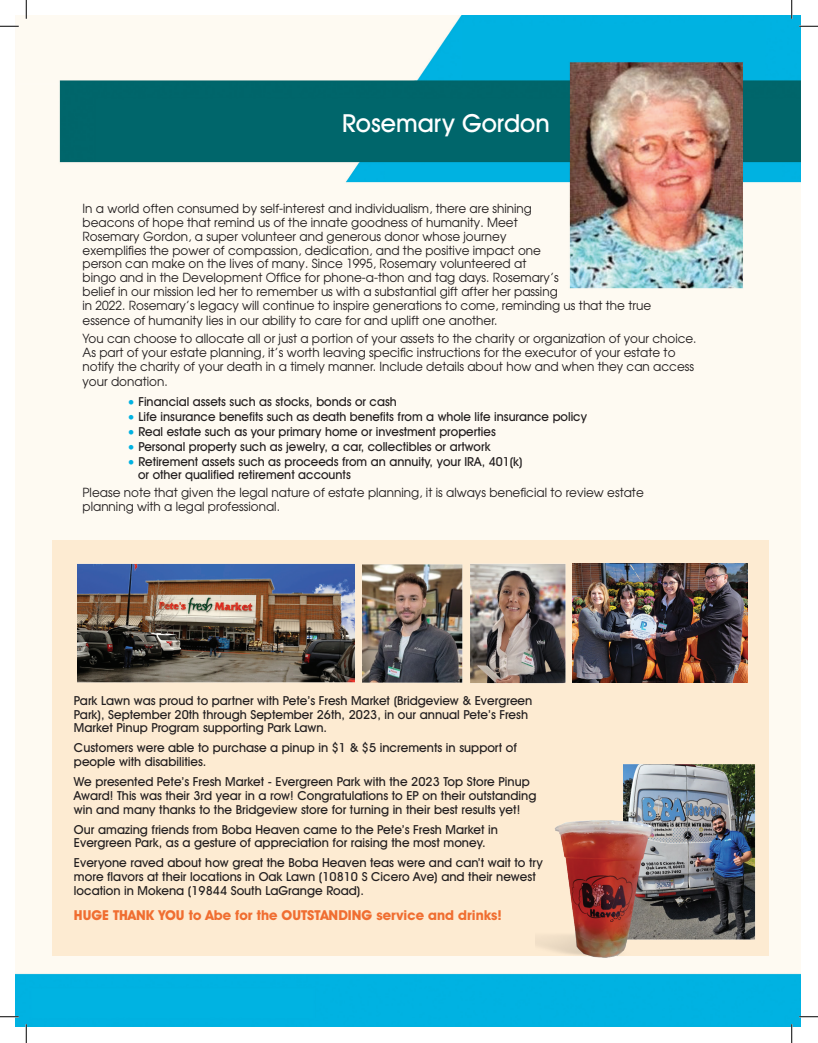
<style>
.page{position:relative;width:818px;height:1043px;background:#fff}
.page>*{position:absolute;margin:0;border:0;box-sizing:border-box;transform-origin:0 0}
.t1{font:500 25px "Avant Garde IT Cby BT";color:#fff}
.t2{font:700 13.75px "Avant Garde IT Cby BT";color:#f06e31}
.t3{font:500 12.5px/13.8px "Avant Garde IT Cby BT";color:#231f20}
.t4{font:12.5px/13.8px "Avant Garde";color:#231f20;scale:.96 1}
.s1{font-family:"Avant Garde";font-weight:400;color:#00b2e2}
</style>
<div class="page">
<img style="left:15px;top:15px;width:785px;height:1011px">
<div style="left:52px;top:539px;width:717px;height:416px;background:#fdebd2"></div>
<img style="left:535px;top:755px;width:266px;height:224px">
<img style="left:77px;top:563px;width:536px;height:121px">
<img style="left:573px;top:564px;width:174px;height:118px">
<svg style="left:0;top:25px;width:19px;height:2px"></svg>
<svg style="left:799px;top:25px;width:19px;height:2px"></svg>
<svg style="left:0;top:1015px;width:19px;height:2px"></svg>
<svg style="left:799px;top:1015px;width:19px;height:2px"></svg>
<svg style="left:25px;top:0;width:2px;height:19px"></svg>
<svg style="left:25px;top:1024px;width:2px;height:18px"></svg>
<svg style="left:790px;top:0;width:2px;height:19px"></svg>
<svg style="left:790px;top:1024px;width:2px;height:18px"></svg>
<p class="t1" style="left:342px;top:108px;width:209px">Rosemary Gordon</p>
<p class="t4" style="left:82px;top:202px;width:594px">In a world often consumed by self-interest and individualism, there are shining<br>beacons of hope that remind us of the innate goodness of humanity. Meet<br>Rosemary Gordon, a super volunteer and generous donor whose journey<br>exemplifies the power of compassion, dedication, and the positive impact one<br>person can make on the lives of many. Since 1995, Rosemary volunteered at<br>bingo and in the Development Office for phone-a-thon and tag days. Rosemary’s<br>belief in our mission led her to remember us with a substantial gift after her passing<br>in 2022. Rosemary’s legacy will continue to inspire generations to come, reminding us that the true</p>
<p class="t4" style="left:82px;top:313px;width:433px">essence of humanity lies in our ability to care for and uplift one another.</p>
<p class="t4" style="left:82px;top:332px;width:641px">You can choose to allocate all or just a portion of your assets to the charity or organization of your choice.<br>As part of your estate planning, it’s worth leaving specific instructions for the executor of your estate to notify the charity of your death in a timely manner. Include details about how and when they can access</p>
<p class="t4" style="left:82px;top:374px;width:90px">your donation.</p>
<p class="t3" style="left:128px;top:394px;width:271px"><span class="s1">•</span> Financial assets such as stocks, bonds or cash</p>
<p class="t3" style="left:128px;top:409px;width:461px"><span class="s1">•</span> Life insurance benefits such as death benefits from a whole life insurance policy</p>
<p class="t3" style="left:128px;top:424px;width:370px"><span class="s1">•</span> Real estate such as your primary home or investment properties</p>
<p class="t3" style="left:128px;top:439px;width:364px"><span class="s1">•</span> Personal property such as jewelry, a car, collectibles or artwork</p>
<p class="t3" style="left:128px;top:454px;width:396px"><span class="s1">•</span> Retirement assets such as proceeds from an annuity, your IRA, 401(k)</p>
<p class="t3" style="left:138px;top:467px;width:214px">or other qualified retirement accounts</p>
<p class="t4" style="left:82px;top:485px;width:586px">Please note that given the legal nature of estate planning, it is always beneficial to review estate planning with a legal professional.</p>
<p class="t3" style="left:74px;top:693px;width:460px">Park Lawn was proud to partner with Pete’s Fresh Market (Bridgeview &amp; Evergreen<br>Park), September 20th through September 26th, 2023, in our annual Pete’s Fresh<br>Market Pinup Program supporting Park Lawn.</p>
<p class="t3" style="left:74px;top:741px;width:444px">Customers were able to purchase a pinup in $1 &amp; $5 increments in support of people with disabilities.</p>
<p class="t3" style="left:74px;top:774px;width:464px">We presented Pete’s Fresh Market - Evergreen Park with the 2023 Top Store Pinup<br>Award! This was their 3rd year in a row! Congratulations to EP on their outstanding win and many thanks to the Bridgeview store for turning in their best results yet!</p>
<p class="t3" style="left:74px;top:822px;width:425px">Our amazing friends from Boba Heaven came to the Pete’s Fresh Market in<br>Evergreen Park, as a gesture of appreciation for raising the most money.</p>
<p class="t3" style="left:74px;top:856px;width:470px">Everyone raved about how great the Boba Heaven teas were and can’t wait to try more flavors at their locations in Oak Lawn (10810 S Cicero Ave) and their newest location in Mokena (19844 South LaGrange Road).</p>
<p class="t2" style="left:74px;top:906px;width:429px">HUGE THANK YOU to Abe for the OUTSTANDING service and drinks!</p>
</div>
